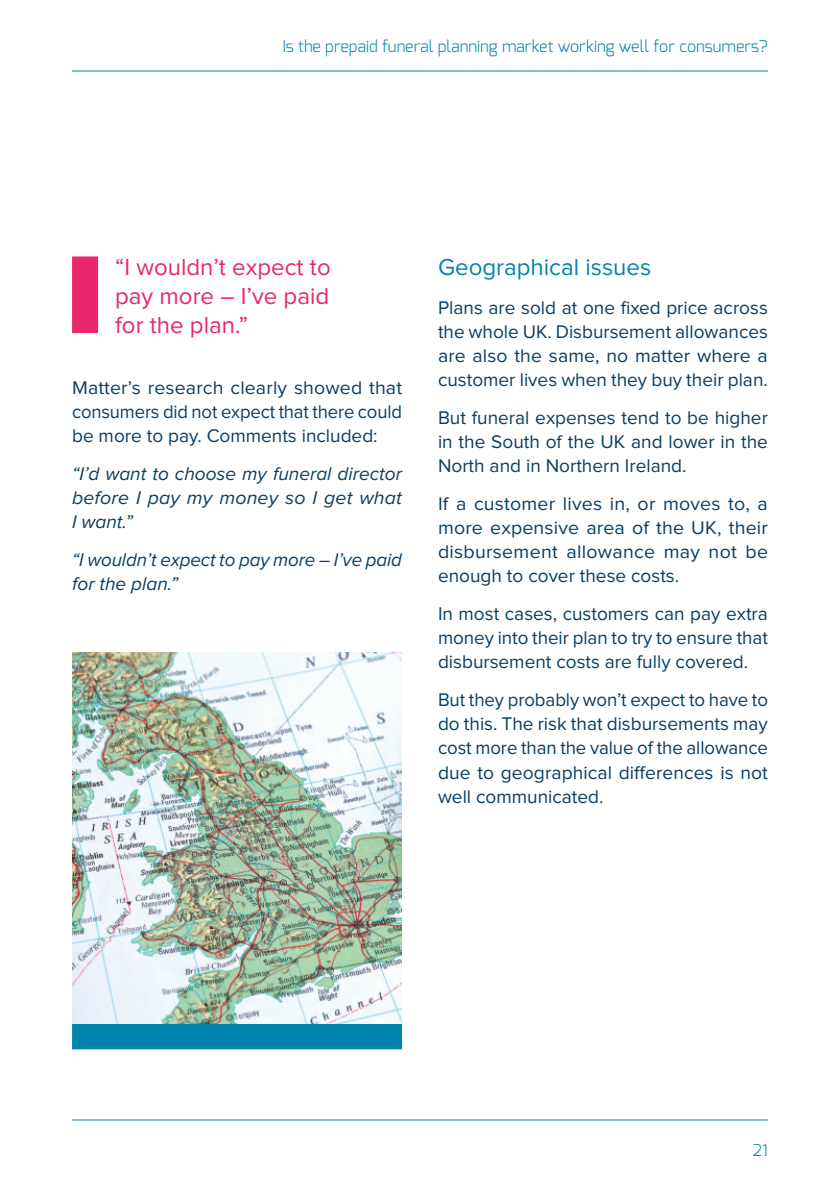
<style>
.page{position:relative;width:840px;height:1191px;background:#fff}
.page>*{position:absolute;margin:0;border:0;box-sizing:border-box;transform-origin:0 0}
.t1{font:24px/28.8px "Proxima Nova";color:#e8276c;text-align:justify}
.t2{font:24px "Proxima Nova";color:#0083ad}
.t3{font:19px/24px "Proxima Nova";color:#093e64;text-align:justify}
.t4{font:italic 19px/24px "Proxima Nova";color:#093e64;text-align:justify}
.t5{font:300 16px "Exo";color:#0083ad}
</style>
<div class="page">
<hr style="left:72px;top:71px;width:695px;height:1px;background:#0083ad">
<hr style="left:72px;top:1119px;width:695px;height:1px;background:#0083ad">
<div style="left:72px;top:256px;width:26px;height:77px;background:#e8276c"></div>
<div style="left:72px;top:1023px;width:330px;height:26px;background:#0083ad"></div>
<img style="left:72px;top:653px;width:330px;height:370px">
<p class="t5" style="left:282px;top:35px;width:486px">Is the prepaid funeral planning market working well for consumers?</p>
<p class="t1" style="left:115px;top:254px;width:217px">“I wouldn’t expect to pay more – I’ve paid for the plan.”</p>
<p class="t3" style="left:72px;top:376px;width:331px">Matter’s research clearly showed that consumers did not expect that there could be more to pay. Comments included:</p>
<p class="t4" style="left:72px;top:462px;width:331px">“I’d want to choose my funeral director before I pay my money so I get what I want.”</p>
<p class="t4" style="left:72px;top:548px;width:331px">“I wouldn’t expect to pay more – I’ve paid for the plan.”</p>
<p class="t2" style="left:438px;top:256px;width:214px">Geographical issues</p>
<p class="t3" style="left:438px;top:296px;width:331px">Plans are sold at one fixed price across the whole UK. Disbursement allowances are also the same, no matter where a customer lives when they buy their plan.</p>
<p class="t3" style="left:438px;top:406px;width:331px">But funeral expenses tend to be higher in the South of the UK and lower in the North and in Northern Ireland.</p>
<p class="t3" style="left:438px;top:492px;width:331px">If a customer lives in, or moves to, a more expensive area of the UK, their disbursement allowance may not be enough to cover these costs.</p>
<p class="t3" style="left:438px;top:603px;width:331px">In most cases, customers can pay extra money into their plan to try to ensure that disbursement costs are fully covered.</p>
<p class="t3" style="left:438px;top:689px;width:331px">But they probably won’t expect to have to do this. The risk that disbursements may cost more than the value of the allowance due to geographical differences is not well communicated.</p>
<p class="t5" style="left:752px;top:1139px;width:17px">21</p>
</div>
